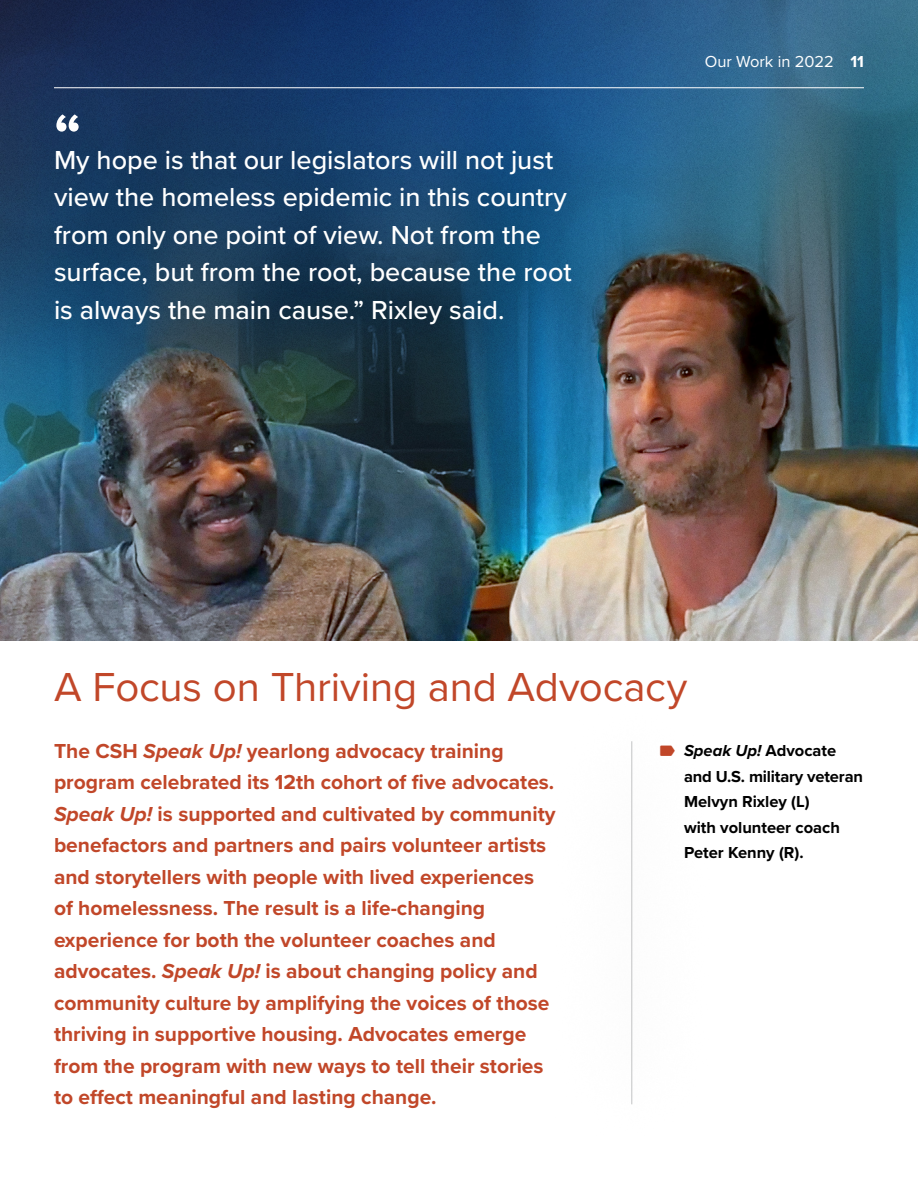
<style>
.page{position:relative;width:918px;height:1188px;background:#fff}
.page>*{position:absolute;margin:0;border:0;box-sizing:border-box;transform-origin:0 0}
.XL_Intro_Para___Span_Cols{font:700 60px "Proxima Nova";color:#fff}
.H1___Regular_Section_Title{font:42px "Proxima Nova";letter-spacing:-.005em;color:#c14729}
.XL_Intro_Para___Span_Cols-2{font:500 27px/37.5px "Proxima Nova";color:#fff}
.Intro_Paragraph{font:700 21px/31.5px "Proxima Nova";color:#c14729}
.t1{font:700 16.5px/25.5px "Proxima Nova";color:#000}
.t2{font:16.5px "Proxima Nova";color:#fff}
.s1{font-weight:700}
.s2{font-style:italic}
</style>
<div class="page">
<img style="left:0;top:0;width:918px;height:640px">
<svg style="left:4px;top:64px;width:618px;height:310px;background:#194368"></svg>
<hr style="left:631px;top:741px;width:1px;height:363px;background:#c2c3c4">
<hr style="left:54px;top:87px;width:810px;height:1px;background:#fff">
<p class="XL_Intro_Para___Span_Cols" style="left:54px;top:90px;width:29px">“</p>
<p class="XL_Intro_Para___Span_Cols-2" style="left:54px;top:140px;width:519px">My hope is that our legislators will not just view the homeless epidemic in this country from only one point of view. Not from the surface, but from the root, because the root is always the main cause.” Rixley said.</p>
<p class="t2" style="left:705px;top:49px;width:161px">Our Work in 2022 <span class="s1">11</span></p>
<h1 class="H1___Regular_Section_Title" style="left:54px;top:655px;width:635px">A Focus on Thriving and Advocacy</h1>
<p class="Intro_Paragraph" style="left:54px;top:735px;width:503px">The CSH <span class="s2">Speak Up!</span> yearlong advocacy training program celebrated its 12th cohort of five advocates.<br><span class="s2">Speak Up!</span> is supported and cultivated by community benefactors and partners and pairs volunteer artists and storytellers with people with lived experiences of homelessness. The result is a life-changing experience for both the volunteer coaches and advocates. <span class="s2">Speak Up!</span> is about changing policy and community culture by amplifying the voices of those thriving in supportive housing. Advocates emerge from the program with new ways to tell their stories to effect meaningful and lasting change.</p>
<p class="t1" style="left:684px;top:738px;width:181px"><span class="s2">Speak Up!</span> Advocate and U.S. military veteran<br>Melvyn Rixley (L)<br>with volunteer coach<br>Peter Kenny (R).</p>
</div>
